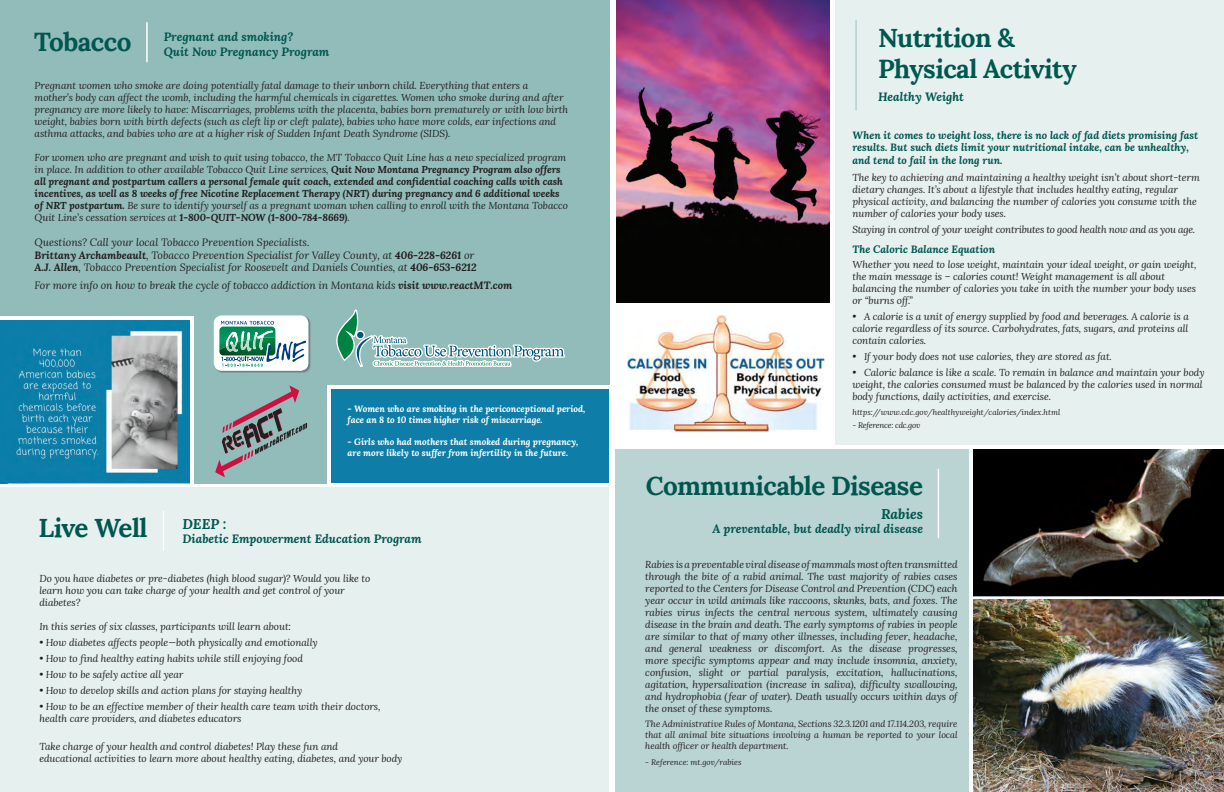
<style>
.page{position:relative;width:1224px;height:792px;background:#fff}
.page>*{position:absolute;margin:0;border:0;box-sizing:border-box;transform-origin:0 0}
.t1{font:700 26px "Lora";letter-spacing:-.02em;color:#00574f}
.t2{font:italic 700 14px "Lora";color:#00574f}
.t3{font:italic 700 12px "Lora";color:#00574f}
.t4{font:italic 10.5px "Lora";color:#231f20}
.t5{font:italic 700 10.5px/12.6px "Lora";color:#00574f}
.t6{font:italic 10px/12px "Lora";letter-spacing:-.005em;color:#231f20}
.t7{font:italic 700 10px/12px "Lora";letter-spacing:-.005em;color:#231f20}
.t8{font:italic 10px "Lora";letter-spacing:-.025em;color:#231f20}
.t9{font:italic 700 9px/10.8px "Lora";color:#fff}
.t10{font:italic 9px/10.8px "Lora";letter-spacing:-.005em;color:#231f20;text-align:justify}
.t11{font:italic 8px "Lora";color:#231f20}
.t12{font:italic 8px "Lora";letter-spacing:-.025em;color:#231f20}
.s1{font-weight:400}
.s2{font-weight:700}
</style>
<div class="page">
<div style="left:616px;top:449px;width:608px;height:343px;background:#bad3d3"></div>
<div style="left:0;top:0;width:609px;height:483px;background:#92bcba"></div>
<div style="left:0;top:487px;width:608px;height:305px;background:#e5f0ef"></div>
<div style="left:327px;top:385px;width:285px;height:100px;background:#fff"></div>
<hr style="left:163px;top:511px;width:1px;height:39px;background:#fff">
<hr style="left:938px;top:469px;width:1px;height:69px;background:#fff">
<div style="left:331px;top:389px;width:277px;height:94px;background:#0e7ea8"></div>
<hr style="left:146px;top:23px;width:2px;height:39px;background:#fff">
<svg style="left:215px;top:385px;width:92px;height:92px"></svg>
<div style="left:214px;top:316px;width:97px;height:57px;background:#231f20;opacity:.4"></div>
<div style="left:214px;top:316px;width:94px;height:54px;background:#fff;border-radius:7px"></div>
<div style="left:214px;top:316px;width:94px;height:55px;border:1px solid #fff;border-radius:7px"></div>
<svg style="left:219px;top:321px;width:87px;height:46px"></svg>
<svg style="left:336px;top:309px;width:229px;height:57px"></svg>
<div style="left:0;top:316px;width:193px;height:169px;background:linear-gradient(to right,#fff,#fff)"></div>
<img style="left:0;top:320px;width:189px;height:163px">
<svg style="left:969px;top:449px;width:255px;height:343px;background:#d7d7d5"></svg>
<img style="left:974px;top:449px;width:250px;height:147px">
<img style="left:973px;top:600px;width:251px;height:192px">
<div style="left:615px;top:0;width:609px;height:445px;background:#e5f0ef"></div>
<hr style="left:855px;top:21px;width:2px;height:89px;background:#b3cfce">
<div style="left:615px;top:0;width:220px;height:445px;background:#fff"></div>
<img style="left:627px;top:316px;width:198px;height:115px">
<img style="left:616px;top:0;width:213px;height:302px">
<p class="t1" style="left:34px;top:19px;width:99px">Tobacco</p>
<p class="t3" style="left:164px;top:29px;width:131px">Pregnant and smoking?</p>
<p class="t3" style="left:164px;top:43px;width:167px">Quit Now Pregnancy Program</p>
<p class="t6" style="left:35px;top:79px;width:535px">Pregnant women who smoke are doing potentially fatal damage to their unborn child. Everything that enters a mother’s body can affect the womb, including the harmful chemicals in cigarettes. Women who smoke during and after pregnancy are more likely to have: Miscarriages, problems with the placenta, babies born prematurely or with low birth weight, babies born with birth defects (such as cleft lip or cleft palate), babies who have more colds, ear infections and asthma attacks, and babies who are at a higher risk of Sudden Infant Death Syndrome (SIDS).</p>
<p class="t7" style="left:35px;top:151px;width:535px"><span class="s1">For women who are pregnant and wish to quit using tobacco, the MT Tobacco Quit Line has a new specialized program in place. In addition to other available Tobacco Quit Line services,</span> Quit Now Montana Pregnancy Program also offers all pregnant and postpartum callers a personal female quit coach, extended and confidential coaching calls with cash incentives, as well as 8 weeks of free Nicotine Replacement Therapy (NRT) during pregnancy and 6 additional weeks of NRT postpartum. <span class="s1">Be sure to identify yourself as a pregnant woman when calling to enroll with the Montana Tobacco Quit Line’s cessation services at</span> 1-800-QUIT-NOW (1-800-784-8669)<span class="s1">.</span></p>
<p class="t4" style="left:35px;top:235px;width:276px">Questions? Call your local Tobacco Prevention Specialists.</p>
<p class="t4" style="left:35px;top:248px;width:441px"><span class="s2">Brittany Archambeault</span>, Tobacco Prevention Specialist for Valley County, at <span class="s2">406-228-6261</span> or</p>
<p class="t4" style="left:35px;top:261px;width:443px"><span class="s2">A.J. Allen</span>, Tobacco Prevention Specialist for Roosevelt and Daniels Counties, at <span class="s2">406-653-6212</span></p>
<p class="t4" style="left:35px;top:278px;width:479px">For more info on how to break the cycle of tobacco addiction in Montana kids <span class="s2">visit www.reactMT.com</span></p>
<p class="t1" style="left:38px;top:506px;width:111px">Live Well</p>
<p class="t2" style="left:183px;top:514px;width:46px">DEEP :</p>
<p class="t9" style="left:348px;top:404px;width:239px">- Women who are smoking in the periconceptional period, face an 8 to 10 times higher risk of miscarriage.</p>
<p class="t9" style="left:348px;top:436px;width:232px">- Girls who had mothers that smoked during pregnancy, are more likely to suffer from infertility in the future.</p>
<p class="t3" style="left:183px;top:531px;width:241px">Diabetic Empowerment Education Program</p>
<p class="t6" style="left:39px;top:572px;width:332px">Do you have diabetes or pre-diabetes (high blood sugar)? Would you like to</p>
<p class="t6" style="left:39px;top:584px;width:307px">learn how you can take charge of your health and get control of your</p>
<p class="t6" style="left:39px;top:596px;width:43px">diabetes?</p>
<p class="t6" style="left:39px;top:620px;width:253px">In this series of six classes, participants will learn about:</p>
<p class="t6" style="left:39px;top:636px;width:280px">• How diabetes affects people—both physically and emotionally</p>
<p class="t6" style="left:39px;top:652px;width:265px">• How to find healthy eating habits while still enjoying food</p>
<p class="t6" style="left:39px;top:668px;width:146px">• How to be safely active all year</p>
<p class="t6" style="left:39px;top:684px;width:264px">• How to develop skills and action plans for staying healthy</p>
<p class="t6" style="left:39px;top:700px;width:343px">• How to be an effective member of their health care team with their doctors,</p>
<p class="t6" style="left:39px;top:712px;width:204px">health care providers, and diabetes educators</p>
<p class="t6" style="left:39px;top:740px;width:300px">Take charge of your health and control diabetes! Play these fun and</p>
<p class="t6" style="left:39px;top:752px;width:365px">educational activities to learn more about healthy eating, diabetes, and your body</p>
<p class="t1" style="left:878px;top:15px;width:138px">Nutrition &amp;</p>
<p class="t1" style="left:878px;top:47px;width:200px">Physical Activity</p>
<p class="t3" style="left:878px;top:88px;width:87px">Healthy Weight</p>
<p class="t5" style="left:852px;top:128px;width:347px">When it comes to weight loss, there is no lack of fad diets promising fast results. But such diets limit your nutritional intake, can be unhealthy, and tend to fail in the long run.</p>
<p class="t6" style="left:852px;top:171px;width:349px">The key to achieving and maintaining a healthy weight isn’t about short-term dietary changes. It’s about a lifestyle that includes healthy eating, regular physical activity, and balancing the number of calories you consume with the number of calories your body uses.</p>
<p class="t8" style="left:852px;top:223px;width:344px">Staying in control of your weight contributes to good health now and as you age.</p>
<p class="t5" style="left:852px;top:243px;width:144px">The Caloric Balance Equation</p>
<p class="t6" style="left:852px;top:258px;width:346px">Whether you need to lose weight, maintain your ideal weight, or gain weight, the main message is – calories count! Weight management is all about balancing the number of calories you take in with the number your body uses or “burns off.”</p>
<p class="t6" style="left:852px;top:310px;width:338px;text-align:justify">• A calorie is a unit of energy supplied by food and beverages. A calorie is a calorie regardless of its source. Carbohydrates, fats, sugars, and proteins all contain calories.</p>
<p class="t6" style="left:852px;top:350px;width:261px">• If your body does not use calories, they are stored as fat.</p>
<p class="t6" style="left:852px;top:366px;width:354px">• Caloric balance is like a scale. To remain in balance and maintain your body weight, the calories consumed must be balanced by the calories used in normal body functions, daily activities, and exercise.</p>
<p class="t11" style="left:852px;top:407px;width:209px">https://www.cdc.gov/healthyweight/calories/index.html</p>
<p class="t12" style="left:852px;top:420px;width:69px">- Reference: cdc.gov</p>
<p class="t1" style="left:646px;top:464px;width:279px">Communicable Disease</p>
<p class="t2" style="left:881px;top:504px;width:43px">Rabies</p>
<p class="t3" style="left:712px;top:520px;width:212px">A preventable, but deadly viral disease</p>
<p class="t6" style="left:645px;top:558px;width:314px;text-align:justify">Rabies is a preventable viral disease of mammals most often transmitted through the bite of a rabid animal. The vast majority of rabies cases reported to the Centers for Disease Control and Prevention (CDC) each year occur in wild animals like raccoons, skunks, bats, and foxes. The rabies virus infects the central nervous system, ultimately causing disease in the brain and death. The early symptoms of rabies in people are similar to that of many other illnesses, including fever, headache, and general weakness or discomfort. As the disease progresses, more specific symptoms appear and may include insomnia, anxiety, confusion, slight or partial paralysis, excitation, hallucinations, agitation, hypersalivation (increase in saliva), difficulty swallowing, and hydrophobia (fear of water). Death usually occurs within days of the onset of these symptoms.</p>
<p class="t10" style="left:645px;top:718px;width:314px">The Administrative Rules of Montana, Sections 32.3.1201 and 17.114.203, require that all animal bite situations involving a human be reported to your local health officer or health department.</p>
<p class="t11" style="left:645px;top:756px;width:98px">- Reference: mt.gov/rabies</p>
</div>
